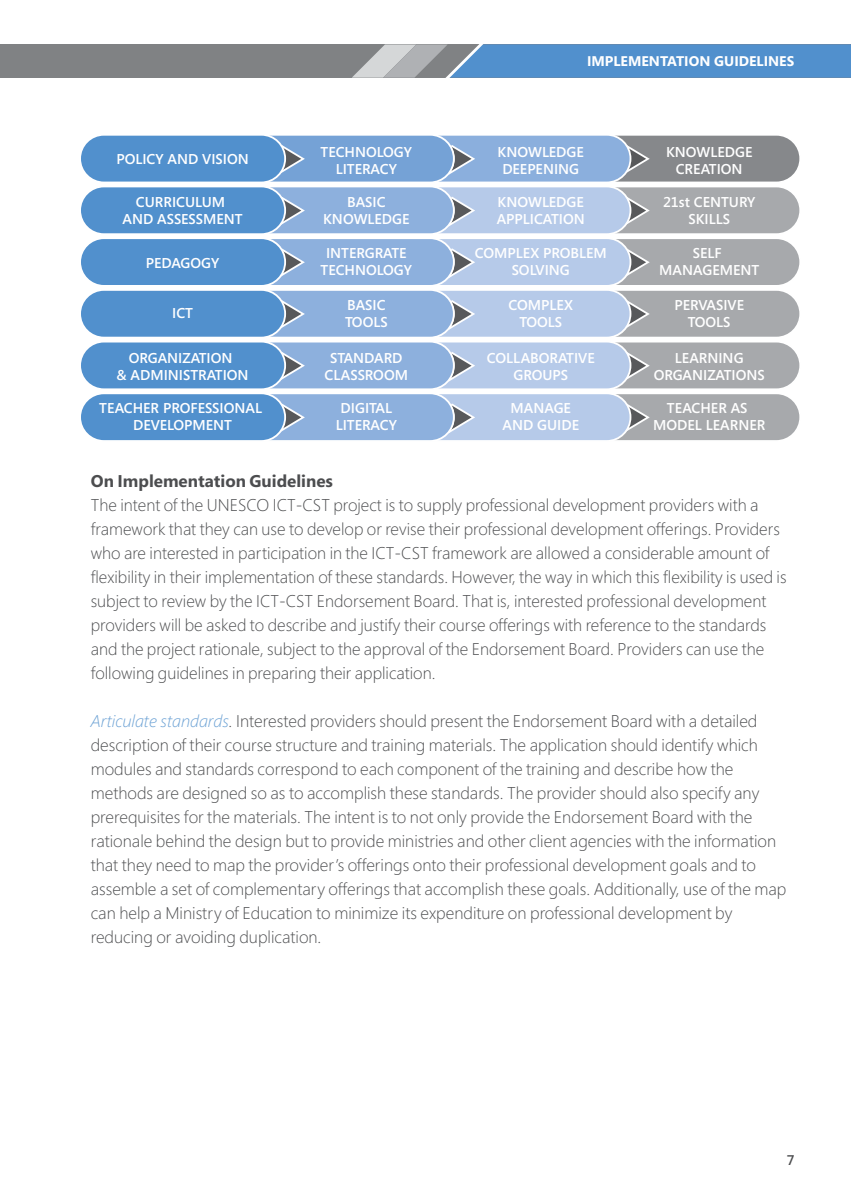
<style>
.page{position:relative;width:851px;height:1191px;background:#fff}
.page>*{position:absolute;margin:0;border:0;box-sizing:border-box;transform-origin:0 0}
.t1{font:300 17px/24px "Segoe";color:#4c4d4f}
.t2{font:700 17px "Segoe";color:#4c4d4f}
.t3{font:600 14.2px/17px "Segoe";color:#fff;text-align:center}
.t4{font:700 14px "Segoe";color:#fff}
.t5{font:600 14px "Segoe";color:#4c4d4f}
.s1{font-style:italic;color:#6ba1d4}
.s2{font-style:italic}
</style>
<div class="page">
<div style="left:0;top:44px;width:850px;height:34px;background:#808284"></div>
<svg style="left:352px;top:44px;width:498px;height:34px;background:#6595c4"></svg>
<svg style="left:81px;top:135px;width:719px;height:306px;background:#97b3d2"></svg>
<p class="t4" style="left:587px;top:51px;width:209px">IMPLEMENTATION GUIDELINES</p>
<p class="t3" style="left:116px;top:151px;width:134px">POLICY AND VISION</p>
<p class="t3" style="left:320px;top:143px;width:93px">TECHNOLOGY<br>LITERACY</p>
<p class="t3" style="left:497px;top:143px;width:88px">KNOWLEDGE<br>DEEPENING</p>
<p class="t3" style="left:666px;top:143px;width:88px">KNOWLEDGE<br>CREATION</p>
<p class="t3" style="left:323px;top:193px;width:88px">BASIC<br>KNOWLEDGE</p>
<p class="t3" style="left:496px;top:193px;width:89px;text-align:left">KNOWLEDGE<br>APPLICATION</p>
<p class="t3" style="left:663px;top:193px;width:94px">21st CENTURY<br>SKILLS</p>
<p class="t3" style="left:320px;top:244px;width:93px">INTERGRATE<br>TECHNOLOGY</p>
<p class="t3" style="left:475px;top:244px;width:133px">COMPLEX PROBLEM<br>SOLVING</p>
<p class="t3" style="left:659px;top:244px;width:101px">SELF<br>MANAGEMENT</p>
<p class="t3" style="left:345px;top:296px;width:44px;text-align:left">BASIC<br>TOOLS</p>
<p class="t3" style="left:508px;top:296px;width:66px">COMPLEX<br>TOOLS</p>
<p class="t3" style="left:674px;top:296px;width:71px">PERVASIVE<br>TOOLS</p>
<p class="t3" style="left:324px;top:349px;width:85px">STANDARD<br>CLASSROOM</p>
<p class="t3" style="left:487px;top:349px;width:109px">COLLABORATIVE<br>GROUPS</p>
<p class="t3" style="left:653px;top:349px;width:113px">LEARNING<br>ORGANIZATIONS</p>
<p class="t3" style="left:335px;top:399px;width:63px">DIGITAL<br>LITERACY</p>
<p class="t3" style="left:502px;top:399px;width:78px">MANAGE<br>AND GUIDE</p>
<p class="t3" style="left:653px;top:399px;width:114px">TEACHER AS<br>MODEL LEARNER</p>
<p class="t3" style="left:122px;top:193px;width:122px">CURRICULUM<br>AND ASSESSMENT</p>
<p class="t3" style="left:146px;top:254px;width:75px">PEDAGOGY</p>
<p class="t3" style="left:172px;top:304px;width:22px">ICT</p>
<p class="t3" style="left:116px;top:349px;width:133px">ORGANIZATION<br>&amp; ADMINISTRATION</p>
<p class="t3" style="left:99px;top:399px;width:164px">TEACHER PROFESSIONAL<br>DEVELOPMENT</p>
<p class="t2" style="left:91px;top:469px;width:244px">On Implementation Guidelines</p>
<p class="t1" style="left:91px;top:492px;width:697px">The intent of the UNESCO ICT-CST project is to supply professional development providers with a framework that they can use to develop or revise their professional development offerings. Providers who are interested in participation in the ICT-CST framework are allowed a considerable amount of flexibility in their implementation of these standards. However, the way in which this flexibility is used is subject to review by the ICT-CST Endorsement Board. That is, interested professional development providers will be asked to describe and justify their course offerings with reference to the standards and the project rationale, subject to the approval of the Endorsement Board. Providers can use the following guidelines in preparing their application.</p>
<p class="t1" style="left:91px;top:708px;width:697px"><span class="s1">Articulate standards</span><span class="s2">.</span> Interested providers should present the Endorsement Board with a detailed description of their course structure and training materials. The application should identify which modules and standards correspond to each component of the training and describe how the methods are designed so as to accomplish these standards. The provider should also specify any prerequisites for the materials. The intent is to not only provide the Endorsement Board with the rationale behind the design but to provide ministries and other client agencies with the information that they need to map the provider’s offerings onto their professional development goals and to assemble a set of complementary offerings that accomplish these goals. Additionally, use of the map can help a Ministry of Education to minimize its expenditure on professional development by reducing or avoiding duplication.</p>
<p class="t5" style="left:786px;top:1150px;width:9px">7</p>
</div>
